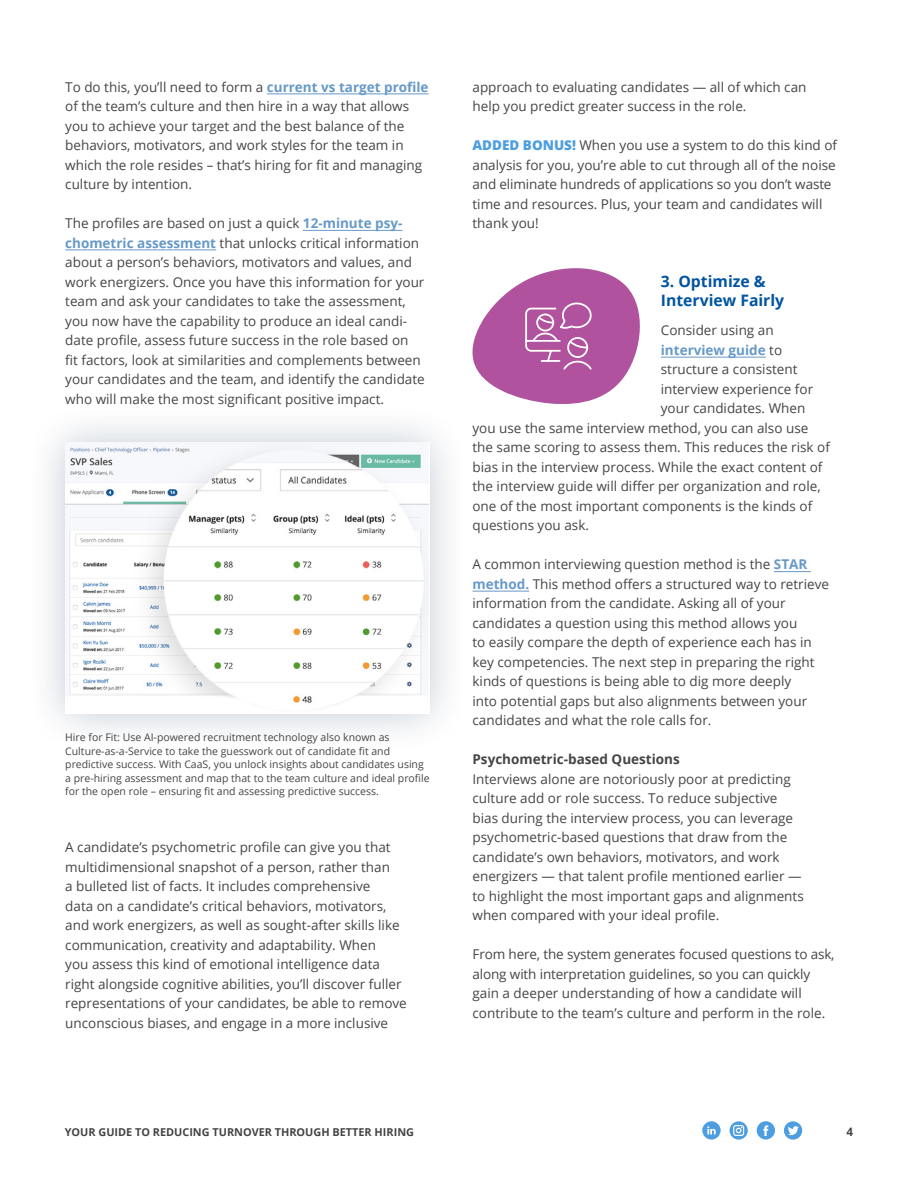
<style>
.page{position:relative;width:918px;height:1188px;background:#fff}
.page>*{position:absolute;margin:0;border:0;box-sizing:border-box;transform-origin:0 0}
.t1{font:700 15.75px/19.5px "Open Sans";color:#0054a1}
.t2{font:13.5px/19.5px "Open Sans";color:#454545}
.t3{font:700 13.5px "Open Sans";color:#454545}
.t4{font:700 13.5px "Open Sans";color:#6699c7}
.t5{font:700 11.7px "Open Sans";color:#454545}
.t6{font:700 10.8px "Open Sans";color:#454545}
.t7{font:10.5px/13.5px "Open Sans";color:#454545}
.s1{font-weight:700;color:#6699c7}
.s2{font-weight:800;color:#4d9ee0}
.s3{font-weight:400;color:#454545}
</style>
<div class="page">
<svg style="left:702px;top:1121px;width:19px;height:19px"></svg>
<svg style="left:784px;top:1121px;width:18px;height:19px"></svg>
<svg style="left:730px;top:1121px;width:18px;height:19px"></svg>
<svg style="left:757px;top:1121px;width:18px;height:19px"></svg>
<hr style="left:267px;top:94px;width:162px;height:1px;background:#6699c7">
<hr style="left:303px;top:230px;width:99px;height:1px;background:#6699c7">
<hr style="left:65px;top:250px;width:151px;height:1px;background:#6699c7">
<div style="left:24px;top:402px;width:446px;height:352px;background:#00294f;opacity:.25"></div>
<img style="left:65px;top:443px;width:365px;height:270px">
<hr style="left:661px;top:357px;width:105px;height:1px;background:#6699c7">
<hr style="left:774px;top:571px;width:37px;height:1px;background:#6699c7">
<hr style="left:472px;top:591px;width:57px;height:1px;background:#6699c7">
<svg style="left:467px;top:268px;width:173px;height:138px"></svg>
<p class="t2" style="left:65px;top:77px;width:365px">To do this, you’ll need to form a <span class="s1">current vs target profile </span>of the team’s culture and then hire in a way that allows you to achieve your target and the best balance of the behaviors, motivators, and work styles for the team in which the role resides – that’s hiring for fit and managing culture by intention.</p>
<p class="t2" style="left:65px;top:213px;width:361px">The profiles are based on just a quick <span class="s1">12-minute psy&shy;chometric assessment</span> that unlocks critical information about a person’s behaviors, motivators and values, and work energizers. Once you have this information for your team and ask your candidates to take the assessment, you now have the capability to produce an ideal candi&shy;date profile, assess future success in the role based on<br>fit factors, look at similarities and complements between your candidates and the team, and identify the candidate who will make the most significant positive impact.</p>
<p class="t7" style="left:65px;top:730px;width:366px">Hire for Fit: Use AI-powered recruitment technology also known as Culture-as-a-Service to take the guesswork out of candidate fit and predictive success. With CaaS, you unlock insights about candidates using a pre-hiring assessment and map that to the team culture and ideal profile for the open role – ensuring fit and assessing predictive success.</p>
<p class="t2" style="left:65px;top:837px;width:343px">A candidate’s psychometric profile can give you that multidimensional snapshot of a person, rather than<br>a bulleted list of facts. It includes comprehensive<br>data on a candidate’s critical behaviors, motivators, and work energizers, as well as sought-after skills like communication, creativity and adaptability. When<br>you assess this kind of emotional intelligence data right alongside cognitive abilities, you’ll discover fuller representations of your candidates, be able to remove unconscious biases, and engage in a more inclusive</p>
<p class="t2" style="left:472px;top:77px;width:336px">approach to evaluating candidates — all of which can help you predict greater success in the role.</p>
<p class="t2" style="left:472px;top:135px;width:366px"><span class="s2">ADDED BONUS!</span> When you use a system to do this kind of analysis for you, you’re able to cut through all of the noise and eliminate hundreds of applications so you don’t waste time and resources. Plus, your team and candidates will thank you!</p>
<p class="t1" style="left:661px;top:271px;width:125px">3. Optimize &amp;<br>Interview Fairly</p>
<p class="t2" style="left:661px;top:320px;width:114px">Consider using an</p>
<p class="t4" style="left:661px;top:340px;width:123px">interview guide <span class="s3">to</span></p>
<p class="t2" style="left:661px;top:359px;width:138px">structure a consistent</p>
<p class="t2" style="left:661px;top:379px;width:154px">interview experience for</p>
<p class="t2" style="left:661px;top:398px;width:146px">your candidates. When</p>
<p class="t2" style="left:473px;top:418px;width:337px">you use the same interview method, you can also use</p>
<p class="t2" style="left:473px;top:437px;width:359px">the same scoring to assess them. This reduces the risk of</p>
<p class="t2" style="left:473px;top:457px;width:351px">bias in the interview process. While the exact content of</p>
<p class="t2" style="left:473px;top:476px;width:350px">the interview guide will differ per organization and role,</p>
<p class="t2" style="left:473px;top:496px;width:341px">one of the most important components is the kinds of</p>
<p class="t2" style="left:473px;top:515px;width:118px">questions you ask.</p>
<p class="t2" style="left:473px;top:554px;width:358px">A common interviewing question method is the <span class="s1">STAR method.</span> This method offers a structured way to retrieve information from the candidate. Asking all of your candidates a question using this method allows you<br>to easily compare the depth of experience each has in key competencies. The next step in preparing the right kinds of questions is being able to dig more deeply<br>into potential gaps but also alignments between your candidates and what the role calls for.</p>
<p class="t3" style="left:473px;top:750px;width:209px">Psychometric-based Questions</p>
<p class="t2" style="left:473px;top:769px;width:333px">Interviews alone are notoriously poor at predicting culture add or role success. To reduce subjective bias during the interview process, you can leverage psychometric-based questions that draw from the candidate’s own behaviors, motivators, and work energizers — that talent profile mentioned earlier — to highlight the most important gaps and alignments when compared with your ideal profile.</p>
<p class="t2" style="left:473px;top:944px;width:364px">From here, the system generates focused questions to ask, along with interpretation guidelines, so you can quickly gain a deeper understanding of how a candidate will contribute to the team’s culture and perform in the role.</p>
<p class="t6" style="left:65px;top:1124px;width:351px">YOUR GUIDE TO REDUCING TURNOVER THROUGH BETTER HIRING</p>
<p class="t5" style="left:847px;top:1123px;width:8px">4</p>
</div>
